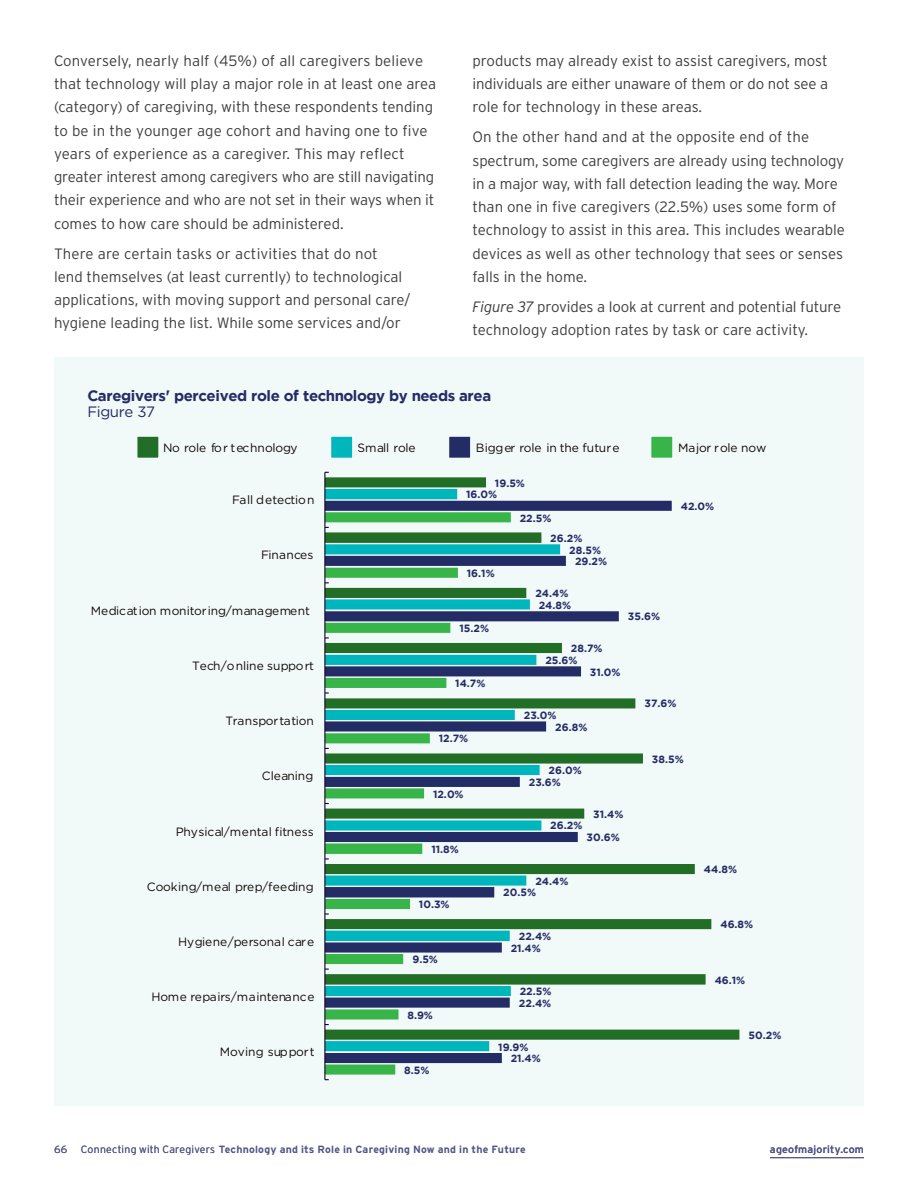
<style>
.page{position:relative;width:918px;height:1188px;background:#fff}
.page>*{position:absolute;margin:0;border:0;box-sizing:border-box;transform-origin:0 0}
.t1{font:300 15px/23.2px "Interstate";color:#3e3e3f}
.t2{font:700 15px "Gotham";letter-spacing:-.025em;color:#242c66}
.t3{font:15px "Gotham";letter-spacing:-.025em;color:#242c66}
.t4{font:12px "Gotham";letter-spacing:-.01em;color:#100906}
.t5{font:12px "Gotham";letter-spacing:.01em;color:#100906}
.t6{font:700 10.5px "Gotham";color:#242c66}
.t7{font:700 10.5px "Interstate";letter-spacing:.02em;color:#505685}
.t8{font:10.5px "Interstate";letter-spacing:.02em;color:#505685}
.t9{font:300 10.5px "Interstate";color:#505685}
.s1{font-style:italic}
.s2{font-weight:300}
</style>
<div class="page">
<hr style="left:770px;top:1157px;width:94px;height:1px;background:#505685">
<div style="left:54px;top:357px;width:810px;height:749px;background:#f2f9f9"></div>
<svg style="left:325px;top:477px;width:414px;height:563px"></svg>
<svg style="left:325px;top:489px;width:235px;height:12px"></svg>
<svg style="left:325px;top:501px;width:347px;height:539px"></svg>
<svg style="left:325px;top:512px;width:186px;height:563px"></svg>
<hr style="left:324px;top:472px;width:1px;height:608px;background:#100723">
<div style="left:135px;top:435px;width:25px;height:25px;background:#236e27"></div>
<div style="left:133px;top:433px;width:29px;height:29px;border:4px solid #f2f9f9"></div>
<div style="left:329px;top:435px;width:25px;height:25px;background:#00b6bd"></div>
<div style="left:327px;top:433px;width:29px;height:29px;border:4px solid #f2f9f9"></div>
<div style="left:447px;top:435px;width:25px;height:25px;background:#242c66"></div>
<div style="left:445px;top:433px;width:29px;height:29px;border:4px solid #f2f9f9"></div>
<div style="left:649px;top:435px;width:25px;height:25px;background:#38b549"></div>
<div style="left:647px;top:433px;width:29px;height:29px;border:4px solid #f2f9f9"></div>
<p class="t1" style="left:54px;top:49px;width:384px">Conversely, nearly half (45%) of all caregivers believe that technology will play a major role in at least one area (category) of caregiving, with these respondents tending to be in the younger age cohort and having one to five years of experience as a caregiver. This may reflect greater interest among caregivers who are still navigating their experience and who are not set in their ways when it comes to how care should be administered.</p>
<p class="t1" style="left:54px;top:242px;width:358px">There are certain tasks or activities that do not<br>lend themselves (at least currently) to technological applications, with moving support and personal care/ hygiene leading the list. While some services and/or</p>
<p class="t1" style="left:472px;top:49px;width:357px;text-align:justify">products may already exist to assist caregivers, most individuals are either unaware of them or do not see a role for technology in these areas.</p>
<p class="t1" style="left:472px;top:125px;width:374px">On the other hand and at the opposite end of the spectrum, some caregivers are already using technology in a major way, with fall detection leading the way. More than one in five caregivers (22.5%) uses some form of technology to assist in this area. This includes wearable devices as well as other technology that sees or senses falls in the home.</p>
<p class="t1" style="left:472px;top:295px;width:370px"><span class="s1">Figure 37</span> provides a look at current and potential future technology adoption rates by task or care activity.</p>
<p class="t2" style="left:87px;top:385px;width:405px">Caregivers' perceived role of technology by needs area</p>
<p class="t3" style="left:87px;top:402px;width:69px">Figure 37</p>
<p class="t4" style="left:163px;top:440px;width:136px">No role for technology</p>
<p class="t4" style="left:358px;top:440px;width:60px">Small role</p>
<p class="t4" style="left:476px;top:440px;width:145px">Bigger role in the future</p>
<p class="t4" style="left:678px;top:440px;width:90px">Major role now</p>
<p class="t6" style="left:495px;top:476px;width:32px">19.5%</p>
<p class="t4" style="left:232px;top:492px;width:84px">Fall detection</p>
<p class="t6" style="left:466px;top:488px;width:33px">16.0%</p>
<p class="t6" style="left:681px;top:499px;width:35px">42.0%</p>
<p class="t6" style="left:520px;top:511px;width:33px">22.5%</p>
<p class="t6" style="left:550px;top:531px;width:34px">26.2%</p>
<p class="t5" style="left:261px;top:548px;width:54px">Finances</p>
<p class="t6" style="left:569px;top:543px;width:33px">28.5%</p>
<p class="t6" style="left:575px;top:555px;width:34px">29.2%</p>
<p class="t6" style="left:467px;top:566px;width:29px">16.1%</p>
<p class="t6" style="left:535px;top:587px;width:35px">24.4%</p>
<p class="t4" style="left:91px;top:603px;width:221px">Medication monitoring/management</p>
<p class="t6" style="left:539px;top:598px;width:34px">24.8%</p>
<p class="t6" style="left:628px;top:610px;width:34px">35.6%</p>
<p class="t6" style="left:459px;top:622px;width:31px">15.2%</p>
<p class="t6" style="left:571px;top:642px;width:33px">28.7%</p>
<p class="t4" style="left:192px;top:658px;width:123px">Tech/online support</p>
<p class="t6" style="left:545px;top:653px;width:34px">25.6%</p>
<p class="t6" style="left:590px;top:665px;width:32px">31.0%</p>
<p class="t6" style="left:455px;top:677px;width:32px">14.7%</p>
<p class="t6" style="left:644px;top:697px;width:34px">37.6%</p>
<p class="t4" style="left:225px;top:713px;width:90px">Transportation</p>
<p class="t6" style="left:524px;top:709px;width:34px">23.0%</p>
<p class="t6" style="left:555px;top:720px;width:34px">26.8%</p>
<p class="t6" style="left:439px;top:732px;width:31px">12.7%</p>
<p class="t6" style="left:652px;top:752px;width:33px">38.5%</p>
<p class="t5" style="left:262px;top:769px;width:53px">Cleaning</p>
<p class="t6" style="left:549px;top:764px;width:35px">26.0%</p>
<p class="t6" style="left:529px;top:775px;width:34px">23.6%</p>
<p class="t6" style="left:433px;top:787px;width:32px">12.0%</p>
<p class="t6" style="left:593px;top:807px;width:32px">31.4%</p>
<p class="t5" style="left:176px;top:824px;width:139px">Physical/mental fitness</p>
<p class="t6" style="left:550px;top:819px;width:34px">26.2%</p>
<p class="t6" style="left:587px;top:831px;width:35px">30.6%</p>
<p class="t6" style="left:431px;top:842px;width:29px">11.8%</p>
<p class="t6" style="left:704px;top:862px;width:35px">44.8%</p>
<p class="t5" style="left:147px;top:879px;width:168px">Cooking/meal prep/feeding</p>
<p class="t6" style="left:535px;top:874px;width:35px">24.4%</p>
<p class="t6" style="left:503px;top:886px;width:34px">20.5%</p>
<p class="t6" style="left:419px;top:898px;width:32px">10.3%</p>
<p class="t6" style="left:720px;top:918px;width:34px">46.8%</p>
<p class="t4" style="left:178px;top:934px;width:138px">Hygiene/personal care</p>
<p class="t6" style="left:519px;top:929px;width:34px">22.4%</p>
<p class="t6" style="left:511px;top:941px;width:32px">21.4%</p>
<p class="t6" style="left:412px;top:953px;width:27px">9.5%</p>
<p class="t6" style="left:715px;top:973px;width:32px">46.1%</p>
<p class="t5" style="left:151px;top:989px;width:165px">Home repairs/maintenance</p>
<p class="t6" style="left:520px;top:985px;width:33px">22.5%</p>
<p class="t6" style="left:519px;top:996px;width:34px">22.4%</p>
<p class="t6" style="left:407px;top:1008px;width:27px">8.9%</p>
<p class="t6" style="left:749px;top:1028px;width:34px">50.2%</p>
<p class="t4" style="left:220px;top:1044px;width:96px">Moving support</p>
<p class="t6" style="left:498px;top:1040px;width:32px">19.9%</p>
<p class="t6" style="left:511px;top:1051px;width:32px">21.4%</p>
<p class="t6" style="left:404px;top:1063px;width:27px">8.5%</p>
<p class="t9" style="left:54px;top:1144px;width:15px">66</p>
<p class="t7" style="left:81px;top:1144px;width:446px"><span class="s2">Connecting with Caregivers</span> Technology and its Role in Caregiving Now and in the Future</p>
<p class="t8" style="left:770px;top:1144px;width:96px">ageofmajority.com</p>
</div>
